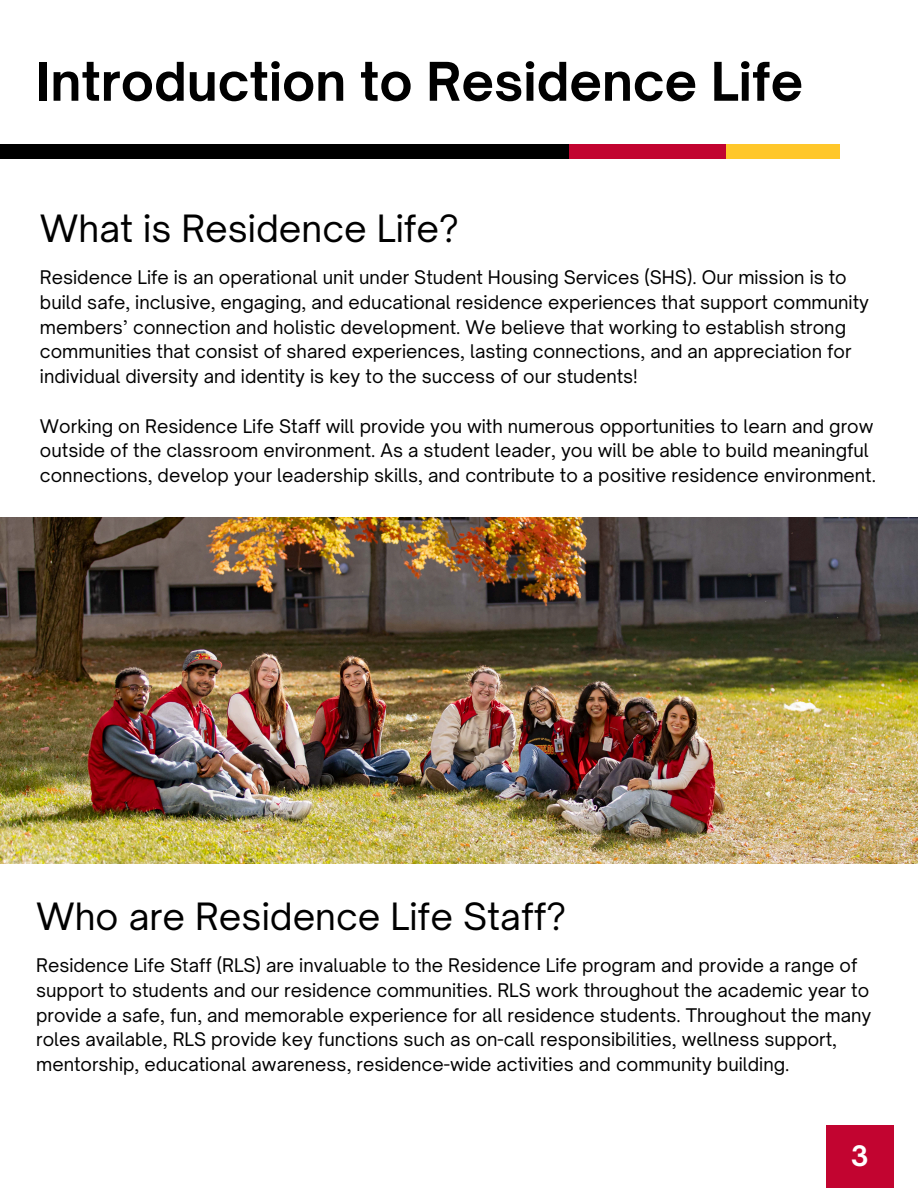
<style>
.page{position:relative;width:918px;height:1188px;background:#fff}
.page>*{position:absolute;margin:0;border:0;box-sizing:border-box;transform-origin:0 0}
.t1{font:700 51px "Open Sauce One";color:#000}
.t2{font:36px "Open Sauce One";color:#000}
.t3{font:700 27px "Open Sauce One";color:#fff}
.t4{font:18px/24.8px "Open Sauce One";color:#000}
</style>
<div class="page">
<div style="left:0;top:144px;width:575px;height:14px;background:#000"></div>
<div style="left:569px;top:144px;width:160px;height:14px;background:#c20430"></div>
<div style="left:726px;top:144px;width:113px;height:14px;background:#ffc72a"></div>
<div style="left:826px;top:1125px;width:67px;height:63px;background:#c20430"></div>
<img style="left:0;top:517px;width:918px;height:347px">
<h2 class="t1" style="left:36px;top:50px;width:769px">Introduction to Residence Life</h2>
<p class="t2" style="left:40px;top:206px;width:421px">What is Residence Life?</p>
<p class="t4" style="left:40px;top:265px;width:831px">Residence Life is an operational unit under Student Housing Services (SHS). Our mission is to build safe, inclusive, engaging, and educational residence experiences that support community members’ connection and holistic development. We believe that working to establish strong communities that consist of shared experiences, lasting connections, and an appreciation for individual diversity and identity is key to the success of our students!</p>
<p class="t4" style="left:40px;top:413px;width:838px">Working on Residence Life Staff will provide you with numerous opportunities to learn and grow outside of the classroom environment. As a student leader, you will be able to build meaningful connections, develop your leadership skills, and contribute to a positive residence environment.</p>
<h2 class="t2" style="left:36px;top:894px;width:531px">Who are Residence Life Staff?</h2>
<p class="t4" style="left:36px;top:953px;width:837px">Residence Life Staff (RLS) are invaluable to the Residence Life program and provide a range of support to students and our residence communities. RLS work throughout the academic year to provide a safe, fun, and memorable experience for all residence students. Throughout the many roles available, RLS provide key functions such as on-call responsibilities, wellness support, mentorship, educational awareness, residence-wide activities and community building.</p>
<p class="t3" style="left:851px;top:1139px;width:19px">3</p>
</div>
